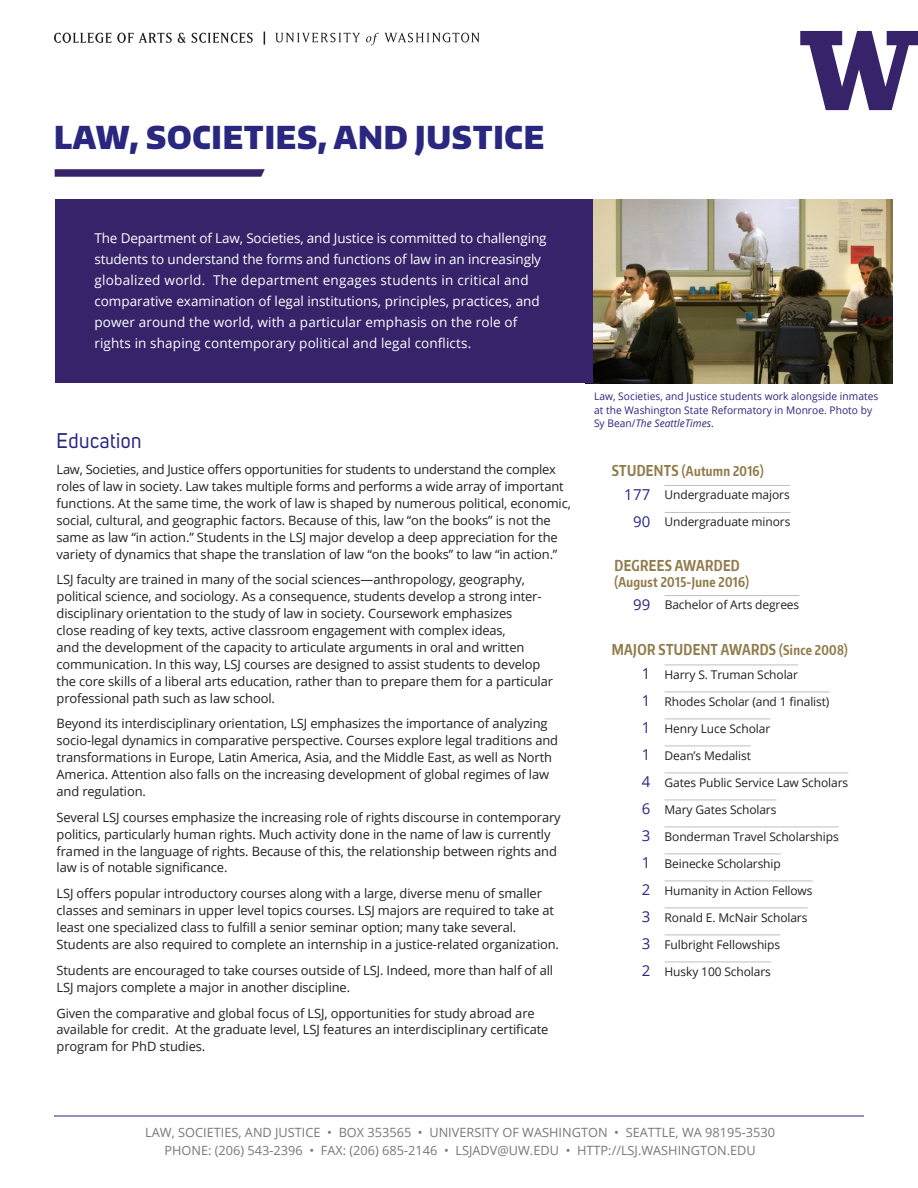
<style>
.page{position:relative;width:918px;height:1188px;background:#fff}
.page>*{position:absolute;margin:0;border:0;box-sizing:border-box;transform-origin:0 0}
.Header_main{font:900 31.5px "Encode Sans Normal";letter-spacing:.025em;color:#292780;scale:.95 1}
.Header_body{font:21px "Uni Sans";letter-spacing:.025em;color:#292780;scale:.95 1}
.Sidebar_Titles{font:700 15px "Encode Sans Compressed";letter-spacing:.025em;color:#917b4b;scale:.95 1}
.Sidebar_numbers{font:15px "Open Sans";letter-spacing:.01em;color:#292780}
.Intro_Text{font:13.5px/21px "Open Sans";color:#fff}
.Sidebar_Titles-2{font:700 13.5px "Encode Sans Compressed";letter-spacing:.025em;color:#917b4b;scale:.95 1}
.Body_main{font:12.9px/16.8px "Open Sans";letter-spacing:-.01em;color:#231f20}
.Address{font:12.75px "Open Sans";color:#76787b}
.Sidebar_Text{font:12px "Open Sans";letter-spacing:-.01em;color:#231f20}
.t1{font:10.5px/13.5px "Open Sans";letter-spacing:.005em;color:#292780}
.s1{font-style:italic}
.s2{font-size:15px}
.s3{font-size:13.5px}
</style>
<div class="page">
<hr style="left:54px;top:1116px;width:810px;height:1px;background:#292780">
<img style="left:593px;top:199px;width:299px;height:184px">
<div style="left:55px;top:199px;width:538px;height:184px;background:#36236a"></div>
<hr style="left:665px;top:665px;width:133px;height:1px;background:#bfc0c3">
<hr style="left:665px;top:692px;width:165px;height:1px;background:#bfc0c3">
<hr style="left:665px;top:719px;width:105px;height:1px;background:#bfc0c3">
<hr style="left:665px;top:746px;width:86px;height:1px;background:#bfc0c3">
<hr style="left:665px;top:773px;width:183px;height:1px;background:#bfc0c3">
<hr style="left:665px;top:800px;width:112px;height:1px;background:#bfc0c3">
<hr style="left:665px;top:827px;width:174px;height:1px;background:#bfc0c3">
<hr style="left:665px;top:854px;width:116px;height:1px;background:#bfc0c3">
<hr style="left:665px;top:881px;width:148px;height:1px;background:#bfc0c3">
<hr style="left:665px;top:908px;width:143px;height:1px;background:#bfc0c3">
<hr style="left:665px;top:935px;width:115px;height:1px;background:#bfc0c3">
<hr style="left:665px;top:962px;width:106px;height:1px;background:#bfc0c3">
<hr style="left:665px;top:485px;width:125px;height:1px;background:#bfc0c3">
<hr style="left:665px;top:512px;width:126px;height:1px;background:#bfc0c3">
<hr style="left:665px;top:595px;width:134px;height:1px;background:#bfc0c3">
<svg style="left:800px;top:31px;width:118px;height:79px"></svg>
<svg style="left:264px;top:32px;width:1px;height:13px"></svg>
<svg style="left:275px;top:33px;width:205px;height:12px"></svg>
<svg style="left:54px;top:33px;width:57px;height:10px"></svg>
<svg style="left:117px;top:33px;width:55px;height:10px"></svg>
<svg style="left:178px;top:33px;width:75px;height:11px"></svg>
<div style="left:55px;top:169px;width:211px;height:8px;background:#36236a"></div>
<svg style="left:257px;top:169px;width:9px;height:8px"></svg>
<p class="Header_main" style="left:54px;top:117px;width:518px">LAW, SOCIETIES, AND JUSTICE</p>
<p class="Intro_Text" style="left:94px;top:227px;width:454px">The Department of Law, Societies, and Justice is committed to challenging students to understand the forms and functions of law in an increasingly globalized world. The department engages students in critical and comparative examination of legal institutions, principles, practices, and power around the world, with a particular emphasis on the role of rights in shaping contemporary political and legal conflicts.</p>
<p class="Header_body" style="left:57px;top:428px;width:91px">Education</p>
<p class="Body_main" style="left:57px;top:461px;width:516px">Law, Societies, and Justice offers opportunities for students to understand the complex roles of law in society. Law takes multiple forms and performs a wide array of important functions. At the same time, the work of law is shaped by numerous political, economic, social, cultural, and geographic factors. Because of this, law “on the books” is not the same as law “in action.” Students in the LSJ major develop a deep appreciation for the variety of dynamics that shape the translation of law “on the books” to law “in action.”</p>
<p class="Body_main" style="left:57px;top:571px;width:498px">LSJ faculty are trained in many of the social sciences—anthropology, geography, political science, and sociology. As a consequence, students develop a strong inter&shy;disciplinary orientation to the study of law in society. Coursework emphasizes<br>close reading of key texts, active classroom engagement with complex ideas,<br>and the development of the capacity to articulate arguments in oral and written communication. In this way, LSJ courses are designed to assist students to develop the core skills of a liberal arts education, rather than to prepare them for a particular professional path such as law school.</p>
<p class="Body_main" style="left:57px;top:715px;width:503px">Beyond its interdisciplinary orientation, LSJ emphasizes the importance of analyzing socio-legal dynamics in comparative perspective. Courses explore legal traditions and transformations in Europe, Latin America, Asia, and the Middle East, as well as North America. Attention also falls on the increasing development of global regimes of law and regulation.</p>
<p class="Body_main" style="left:57px;top:808px;width:506px">Several LSJ courses emphasize the increasing role of rights discourse in contemporary politics, particularly human rights. Much activity done in the name of law is currently framed in the language of rights. Because of this, the relationship between rights and law is of notable significance.</p>
<p class="Body_main" style="left:57px;top:885px;width:504px">LSJ offers popular introductory courses along with a large, diverse menu of smaller classes and seminars in upper level topics courses. LSJ majors are required to take at least one specialized class to fulfill a senior seminar option; many take several.<br>Students are also required to complete an internship in a justice-related organization.</p>
<p class="Body_main" style="left:57px;top:961px;width:498px">Students are encouraged to take courses outside of LSJ. Indeed, more than half of all<br>LSJ majors complete a major in another discipline.</p>
<p class="Body_main" style="left:57px;top:1004px;width:493px">Given the comparative and global focus of LSJ, opportunities for study abroad are available for credit. At the graduate level, LSJ features an interdisciplinary certificate program for PhD studies.</p>
<p class="t1" style="left:594px;top:389px;width:286px">Law, Societies, and Justice students work alongside inmates at the Washington State Reformatory in Monroe. Photo by<br>Sy Bean/<span class="s1">The SeattleTimes</span>.</p>
<p class="Sidebar_Titles-2" style="left:612px;top:462px;width:161px"><span class="s2">STUDENTS</span> (Autumn 2016)</p>
<p class="Sidebar_numbers" style="left:624px;top:484px;width:28px">177</p>
<p class="Sidebar_numbers" style="left:633px;top:511px;width:19px">90</p>
<p class="Sidebar_Text" style="left:665px;top:487px;width:127px">Undergraduate majors</p>
<p class="Sidebar_Text" style="left:665px;top:514px;width:127px">Undergraduate minors</p>
<p class="Sidebar_Titles" style="left:615px;top:555px;width:133px">DEGREES AWARDED</p>
<p class="Sidebar_Titles-2" style="left:615px;top:573px;width:143px">(August 2015-June 2016)</p>
<p class="Sidebar_numbers" style="left:633px;top:594px;width:19px">99</p>
<p class="Sidebar_Titles" style="left:612px;top:640px;width:250px">MAJOR STUDENT AWARDS <span class="s3">(Since 2008)</span></p>
<p class="Sidebar_Text" style="left:665px;top:597px;width:136px">Bachelor of Arts degrees</p>
<p class="Sidebar_numbers" style="left:642px;top:664px;width:10px">1</p>
<p class="Sidebar_numbers" style="left:642px;top:691px;width:10px">1</p>
<p class="Sidebar_numbers" style="left:642px;top:718px;width:10px">1</p>
<p class="Sidebar_numbers" style="left:642px;top:745px;width:10px">1</p>
<p class="Sidebar_numbers" style="left:642px;top:772px;width:10px">4</p>
<p class="Sidebar_numbers" style="left:642px;top:799px;width:10px">6</p>
<p class="Sidebar_numbers" style="left:642px;top:826px;width:10px">3</p>
<p class="Sidebar_numbers" style="left:642px;top:853px;width:10px">1</p>
<p class="Sidebar_numbers" style="left:642px;top:880px;width:10px">2</p>
<p class="Sidebar_numbers" style="left:642px;top:907px;width:10px">3</p>
<p class="Sidebar_numbers" style="left:642px;top:934px;width:10px">3</p>
<p class="Sidebar_numbers" style="left:642px;top:961px;width:10px">2</p>
<p class="Sidebar_Text" style="left:665px;top:666px;width:135px">Harry S. Truman Scholar</p>
<p class="Sidebar_Text" style="left:665px;top:693px;width:166px">Rhodes Scholar (and 1 finalist)</p>
<p class="Sidebar_Text" style="left:665px;top:720px;width:107px">Henry Luce Scholar</p>
<p class="Sidebar_Text" style="left:665px;top:747px;width:88px">Dean’s Medalist</p>
<p class="Sidebar_Text" style="left:665px;top:774px;width:185px">Gates Public Service Law Scholars</p>
<p class="Sidebar_Text" style="left:665px;top:801px;width:113px">Mary Gates Scholars</p>
<p class="Sidebar_Text" style="left:665px;top:828px;width:176px">Bonderman Travel Scholarships</p>
<p class="Sidebar_Text" style="left:665px;top:855px;width:118px">Beinecke Scholarship</p>
<p class="Sidebar_Text" style="left:665px;top:882px;width:150px">Humanity in Action Fellows</p>
<p class="Sidebar_Text" style="left:665px;top:909px;width:144px">Ronald E. McNair Scholars</p>
<p class="Sidebar_Text" style="left:665px;top:936px;width:117px">Fulbright Fellowships</p>
<p class="Sidebar_Text" style="left:665px;top:963px;width:108px">Husky 100 Scholars</p>
<p class="Address" style="left:145px;top:1124px;width:631px">LAW, SOCIETIES, AND JUSTICE • BOX 353565 • UNIVERSITY OF WASHINGTON • SEATTLE, WA 98195-3530</p>
<p class="Address" style="left:164px;top:1142px;width:593px">PHONE: (206) 543-2396 • FAX: (206) 685-2146 • LSJADV@UW.EDU • HTTP://LSJ.WASHINGTON.EDU</p>
</div>
